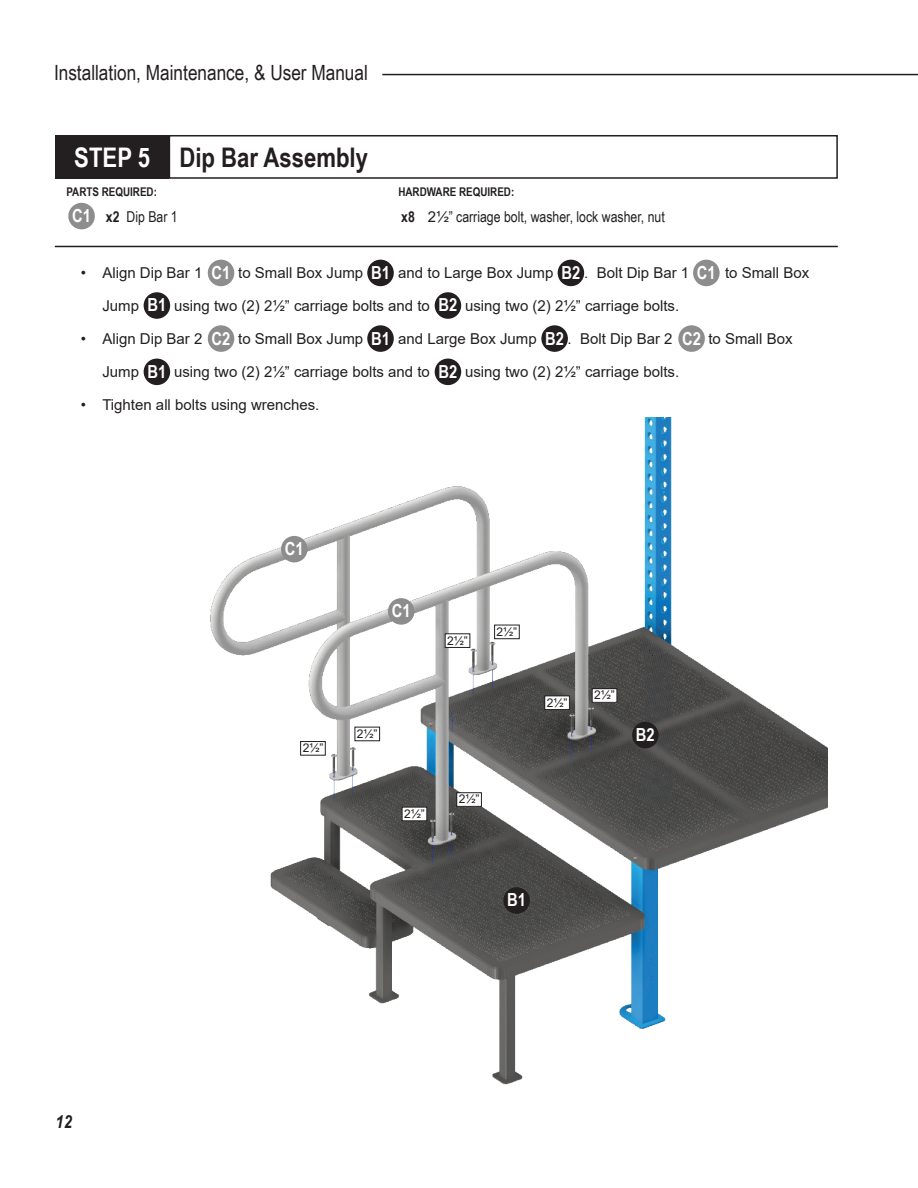
<style>
.page{position:relative;width:918px;height:1188px;background:#fff}
.page>*{position:absolute;margin:0;border:0;box-sizing:border-box;transform-origin:0 0}
.t1{font:700 27px "Arial Narrow";color:#231f20}
.t2{font:21px "Arial Narrow";color:#231f20}
.t3{font:700 18px "Arial Narrow";color:#fff}
.t4{font:italic 700 18px "Arial Narrow";color:#231f20}
.t5{font:15px "Arial";color:#231f20}
.t6{font:15px "Arial Narrow";color:#231f20}
.t7{font:12px "Arial";color:#231f20}
.t8{font:700 12px "Arial Narrow";color:#231f20}
.s1{color:#fff}
.s2{font-weight:700}
.s3{font-family:"Arial"}
</style>
<div class="page">
<hr style="left:382px;top:74px;width:536px;height:1px;background:#231f20">
<img style="left:210px;top:417px;width:617px;height:668px">
<div style="left:55px;top:135px;width:114px;height:44px;background:#231f20"></div>
<div style="left:169px;top:135px;width:669px;height:44px;border:2px solid #231f20"></div>
<hr style="left:55px;top:246px;width:783px;height:1px;background:#231f20">
<div style="left:68px;top:203px;width:27px;height:26px;background:#8d8d8d;border-radius:50%"></div>
<div style="left:208px;top:260px;width:26px;height:26px;background:#8d8d8d;border-radius:50%"></div>
<div style="left:693px;top:260px;width:27px;height:26px;background:#8d8d8d;border-radius:50%"></div>
<div style="left:208px;top:325px;width:26px;height:27px;background:#8d8d8d;border-radius:50%"></div>
<div style="left:678px;top:325px;width:27px;height:27px;background:#8d8d8d;border-radius:50%"></div>
<div style="left:144px;top:292px;width:26px;height:27px;background:#231f20;border-radius:50%"></div>
<div style="left:541px;top:325px;width:27px;height:27px;background:#231f20;border-radius:50%"></div>
<div style="left:435px;top:359px;width:26px;height:26px;background:#231f20;border-radius:50%"></div>
<div style="left:144px;top:359px;width:26px;height:26px;background:#231f20;border-radius:50%"></div>
<div style="left:367px;top:260px;width:27px;height:26px;background:#231f20;border-radius:50%"></div>
<div style="left:367px;top:325px;width:27px;height:27px;background:#231f20;border-radius:50%"></div>
<div style="left:281px;top:536px;width:27px;height:26px;background:#8d8d8d;border-radius:50%"></div>
<div style="left:388px;top:598px;width:26px;height:27px;background:#8d8d8d;border-radius:50%"></div>
<div style="left:632px;top:722px;width:27px;height:26px;background:#231f20;border-radius:50%"></div>
<div style="left:503px;top:887px;width:27px;height:27px;background:#231f20;border-radius:50%"></div>
<div style="left:301px;top:742px;width:24px;height:13px;background:#fff"></div>
<div style="left:300px;top:741px;width:26px;height:15px;border:1px solid #231f20"></div>
<div style="left:355px;top:727px;width:25px;height:14px;background:#fff"></div>
<div style="left:592px;top:689px;width:25px;height:13px;background:#fff"></div>
<div style="left:592px;top:688px;width:25px;height:15px;border:1px solid #231f20"></div>
<div style="left:545px;top:696px;width:24px;height:14px;background:#fff"></div>
<div style="left:544px;top:696px;width:26px;height:14px;border:1px solid #231f20"></div>
<div style="left:457px;top:793px;width:24px;height:13px;background:#fff"></div>
<div style="left:456px;top:792px;width:26px;height:15px;border:1px solid #231f20"></div>
<div style="left:402px;top:807px;width:25px;height:14px;background:#fff"></div>
<div style="left:495px;top:625px;width:24px;height:14px;background:#fff"></div>
<div style="left:494px;top:625px;width:26px;height:14px;border:1px solid #231f20"></div>
<div style="left:445px;top:634px;width:25px;height:13px;background:#fff"></div>
<div style="left:445px;top:633px;width:25px;height:15px;border:1px solid #231f20"></div>
<div style="left:558px;top:260px;width:26px;height:26px;background:#231f20;border-radius:50%"></div>
<div style="left:435px;top:292px;width:26px;height:27px;background:#231f20;border-radius:50%"></div>
<h2 class="t2" style="left:54px;top:57px;width:315px">Installation, Maintenance, &amp; User Manual</h2>
<h1 class="t1" style="left:74px;top:137px;width:295px"><span class="s1">STEP 5</span> Dip Bar Assembly</h1>
<p class="t8" style="left:66px;top:183px;width:92px">PARTS REQUIRED:</p>
<p class="t6" style="left:106px;top:205px;width:73px"><span class="s2">x2</span> Dip Bar 1</p>
<p class="t8" style="left:398px;top:183px;width:117px">HARDWARE REQUIRED:</p>
<p class="t3" style="left:72px;top:202px;width:20px">C1</p>
<p class="t6" style="left:401px;top:205px;width:265px"><span class="s2">x8</span> <span class="s3">21/2</span>” carriage bolt, washer, lock washer, nut</p>
<p class="t3" style="left:212px;top:259px;width:20px">C1</p>
<p class="t3" style="left:697px;top:259px;width:20px">C1</p>
<p class="t3" style="left:371px;top:259px;width:20px">B1</p>
<p class="t3" style="left:561px;top:259px;width:20px">B2</p>
<p class="t5" style="left:81px;top:263px;width:730px">• Align Dip Bar 1 C1 to Small Box Jump B1 and to Large Box Jump B2 . Bolt Dip Bar 1 C1 to Small Box</p>
<p class="t5" style="left:102px;top:296px;width:578px">Jump B1 using two (2) 21/2” carriage bolts and to B2 using two (2) 21/2” carriage bolts.</p>
<p class="t5" style="left:81px;top:329px;width:713px">• Align Dip Bar 2 C2 to Small Box Jump B1 and Large Box Jump B2 . Bolt Dip Bar 2 C2 to Small Box</p>
<p class="t5" style="left:102px;top:362px;width:578px">Jump B1 using two (2) 21/2” carriage bolts and to B2 using two (2) 21/2” carriage bolts.</p>
<p class="t5" style="left:81px;top:395px;width:240px">• Tighten all bolts using wrenches.</p>
<p class="t3" style="left:147px;top:292px;width:20px">B1</p>
<p class="t3" style="left:439px;top:292px;width:20px">B2</p>
<p class="t3" style="left:212px;top:325px;width:20px">C2</p>
<p class="t3" style="left:682px;top:325px;width:20px">C2</p>
<p class="t3" style="left:371px;top:325px;width:20px">B1</p>
<p class="t3" style="left:545px;top:325px;width:20px">B2</p>
<p class="t3" style="left:147px;top:358px;width:20px">B1</p>
<p class="t3" style="left:439px;top:358px;width:20px">B2</p>
<p class="t4" style="left:56px;top:1108px;width:18px">12</p>
<p class="t3" style="left:285px;top:535px;width:20px">C1</p>
<p class="t7" style="left:303px;top:740px;width:22px">21/2”</p>
<p class="t3" style="left:392px;top:597px;width:20px">C1</p>
<p class="t7" style="left:447px;top:632px;width:22px">21/2”</p>
<p class="t7" style="left:497px;top:623px;width:22px">21/2”</p>
<p class="t7" style="left:357px;top:725px;width:22px">21/2”</p>
<p class="t7" style="left:404px;top:805px;width:22px">21/2”</p>
<p class="t7" style="left:459px;top:791px;width:22px">21/2”</p>
<p class="t7" style="left:547px;top:694px;width:22px">21/2”</p>
<p class="t7" style="left:594px;top:687px;width:22px">21/2”</p>
<p class="t3" style="left:636px;top:721px;width:20px">B2</p>
<p class="t3" style="left:507px;top:887px;width:20px">B1</p>
</div>
